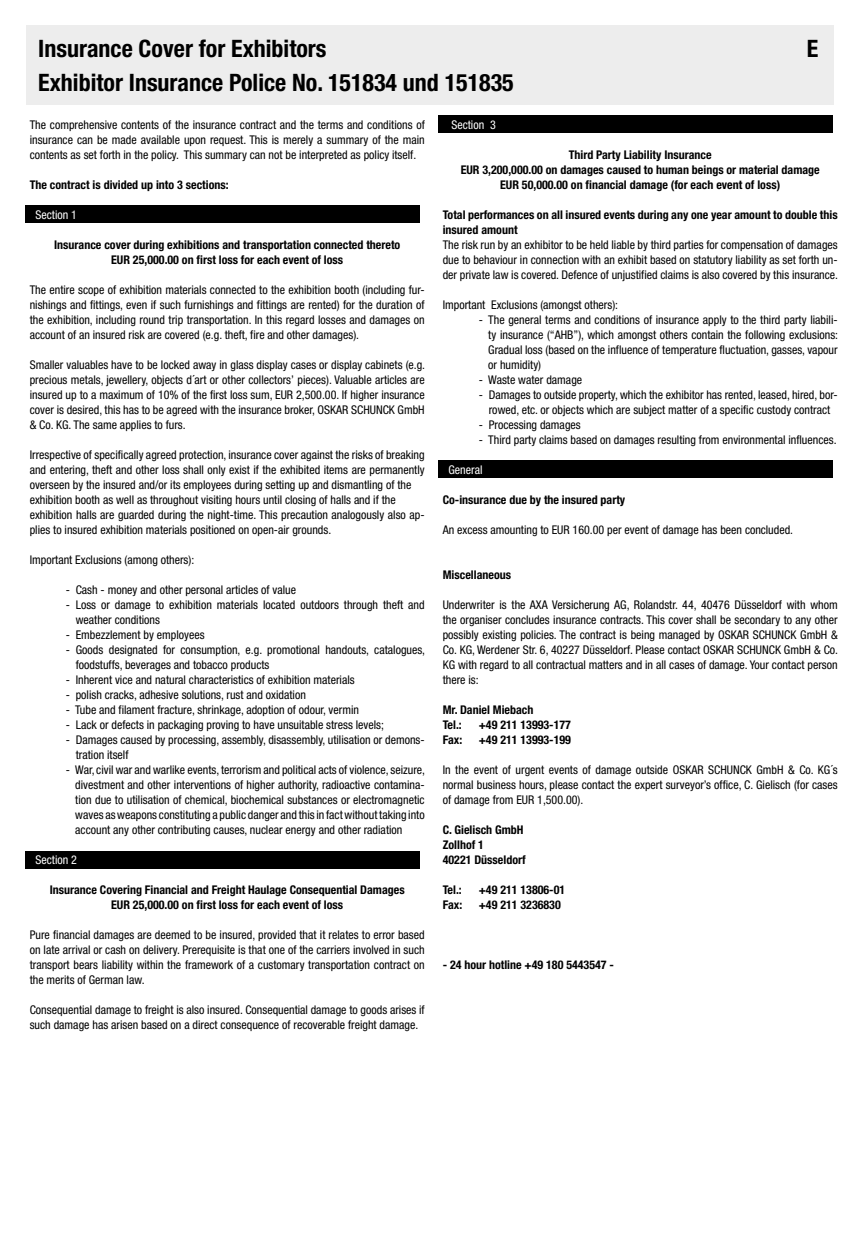
<style>
.page{position:relative;width:859px;height:1234px;background:#fff}
.page>*{position:absolute;margin:0;border:0;box-sizing:border-box;transform-origin:0 0}
.t1{font:700 condensed 24px "Helvetica Neue";color:#000}
.t2{font:condensed 12px/15px "Helvetica Neue";color:#000;text-align:justify}
.t3{font:700 condensed 12px/15px "Helvetica Neue";color:#000;text-align:center}
.t4{font:condensed 12px "Helvetica Neue";color:#fff}
</style>
<div class="page">
<div style="left:26px;top:26px;width:807px;height:79px;background:#ededed"></div>
<div style="left:25px;top:206px;width:395px;height:17px;background:#000"></div>
<div style="left:25px;top:851px;width:395px;height:17px;background:#000"></div>
<div style="left:438px;top:460px;width:395px;height:17px;background:#000"></div>
<div style="left:438px;top:116px;width:395px;height:17px;background:#000"></div>
<h1 class="t1" style="left:38px;top:34px;width:290px">Insurance Cover for Exhibitors</h1>
<h1 class="t1" style="left:807px;top:34px;width:13px">E</h1>
<h1 class="t1" style="left:38px;top:68px;width:477px">Exhibitor Insurance Police No. 151834 und 151835</h1>
<p class="t2" style="left:30px;top:117px;width:396px">The comprehensive contents of the insurance contract and the terms and conditions of insurance can be made available upon request. This is merely a summary of the main contents as set forth in the policy. This summary can not be interpreted as policy itself.</p>
<p class="t3" style="left:30px;top:177px;width:200px">The contract is divided up into 3 sections:</p>
<p class="t4" style="left:36px;top:207px;width:43px">Section 1</p>
<p class="t3" style="left:54px;top:237px;width:348px">Insurance cover during exhibitions and transportation connected thereto<br>EUR 25,000.00 on first loss for each event of loss</p>
<p class="t2" style="left:30px;top:282px;width:396px">The entire scope of exhibition materials connected to the exhibition booth (including fur&shy;nishings and fittings, even if such furnishings and fittings are rented) for the duration of the exhibition, including round trip transportation. In this regard losses and damages on account of an insured risk are covered (e.g. theft, fire and other damages).</p>
<p class="t2" style="left:30px;top:357px;width:397px">Smaller valuables have to be locked away in glass display cases or display cabinets (e.g. precious metals, jewellery, objects d´art or other collectors’ pieces). Valuable articles are insured up to a maximum of 10% of the first loss sum, EUR 2,500.00. If higher insurance cover is desired, this has to be agreed with the insurance broker, OSKAR SCHUNCK GmbH &amp; Co. KG. The same applies to furs.</p>
<p class="t2" style="left:30px;top:447px;width:396px;text-align:left">Irrespective of specifically agreed protection, insurance cover against the risks of breaking and entering, theft and other loss shall only exist if the exhibited items are permanently overseen by the insured and/or its employees during setting up and dismantling of the exhibition booth as well as throughout visiting hours until closing of halls and if the exhibition halls are guarded during the night-time. This precaution analogously also ap&shy;plies to insured exhibition materials positioned on open-air grounds.</p>
<p class="t2" style="left:30px;top:552px;width:166px">Important Exclusions (among others):</p>
<p class="t2" style="left:66px;top:582px;width:232px">- Cash - money and other personal articles of value</p>
<p class="t2" style="left:76px;top:597px;width:350px;text-indent:-10px">- Loss or damage to exhibition materials located outdoors through theft and weather conditions</p>
<p class="t2" style="left:66px;top:627px;width:140px">- Embezzlement by employees</p>
<p class="t2" style="left:76px;top:642px;width:351px;text-indent:-10px">- Goods designated for consumption, e.g. promotional handouts, catalogues, foodstuffs, beverages and tobacco products</p>
<p class="t2" style="left:66px;top:672px;width:290px">- Inherent vice and natural characteristics of exhibition materials</p>
<p class="t2" style="left:66px;top:687px;width:242px">- polish cracks, adhesive solutions, rust and oxidation</p>
<p class="t2" style="left:66px;top:702px;width:295px">- Tube and filament fracture, shrinkage, adoption of odour, vermin</p>
<p class="t2" style="left:66px;top:717px;width:320px">- Lack or defects in packaging proving to have unsuitable stress levels;</p>
<p class="t2" style="left:76px;top:732px;width:350px;text-indent:-10px">- Damages caused by processing, assembly, disassembly, utilisation or demons&shy;tration itself</p>
<p class="t2" style="left:75px;top:762px;width:351px;text-indent:-10px">- War, civil war and warlike events, terrorism and political acts of violence, seizure, divestment and other interventions of higher authority, radioactive contamina&shy;tion due to utilisation of chemical, biochemical substances or electromagnetic waves as weapons constituting a public danger and this in fact without taking into account any other contributing causes, nuclear energy and other radiation</p>
<p class="t4" style="left:36px;top:852px;width:43px">Section 2</p>
<p class="t3" style="left:50px;top:882px;width:356px">Insurance Covering Financial and Freight Haulage Consequential Damages<br>EUR 25,000.00 on first loss for each event of loss</p>
<p class="t2" style="left:30px;top:927px;width:396px">Pure financial damages are deemed to be insured, provided that it relates to error based on late arrival or cash on delivery. Prerequisite is that one of the carriers involved in such transport bears liability within the framework of a customary transportation contract on the merits of German law.</p>
<p class="t2" style="left:30px;top:1002px;width:396px">Consequential damage to freight is also insured. Consequential damage to goods arises if such damage has arisen based on a direct consequence of recoverable freight damage.</p>
<p class="t4" style="left:451px;top:117px;width:46px">Section 3</p>
<p class="t3" style="left:461px;top:147px;width:361px">Third Party Liability Insurance<br>EUR 3,200,000.00 on damages caused to human beings or material damage<br>EUR 50,000.00 on financial damage (for each event of loss)</p>
<p class="t3" style="left:443px;top:207px;width:396px;text-align:left">Total performances on all insured events during any one year amount to double this insured amount</p>
<p class="t2" style="left:443px;top:237px;width:397px">The risk run by an exhibitor to be held liable by third parties for compensation of damages due to behaviour in connection with an exhibit based on statutory liability as set forth un&shy;der private law is covered. Defence of unjustified claims is also covered by this insurance.</p>
<p class="t2" style="left:443px;top:297px;width:177px">Important Exclusions (amongst others):</p>
<p class="t2" style="left:488px;top:312px;width:351px;text-indent:-10px">- The general terms and conditions of insurance apply to the third party liabili&shy;ty insurance (“AHB”), which amongst others contain the following exclusions:<br>Gradual loss (based on the influence of temperature fluctuation, gasses, vapour or humidity)</p>
<p class="t2" style="left:479px;top:372px;width:105px">- Waste water damage</p>
<p class="t2" style="left:479px;top:387px;width:360px;text-align:center">- Damages to outside property, which the exhibitor has rented, leased, hired, bor&shy;rowed, etc. or objects which are subject matter of a specific custody contract</p>
<p class="t2" style="left:479px;top:417px;width:104px">- Processing damages</p>
<p class="t2" style="left:479px;top:432px;width:359px">- Third party claims based on damages resulting from environmental influences.</p>
<p class="t4" style="left:448px;top:462px;width:35px">General</p>
<p class="t3" style="left:443px;top:492px;width:184px">Co-insurance due by the insured party</p>
<p class="t2" style="left:443px;top:522px;width:352px">An excess amounting to EUR 160.00 per event of damage has been concluded.</p>
<p class="t3" style="left:443px;top:567px;width:70px">Miscellaneous</p>
<p class="t2" style="left:443px;top:597px;width:397px">Underwriter is the AXA Versicherung AG, Rolandstr. 44, 40476 Düsseldorf with whom the organiser concludes insurance contracts. This cover shall be secondary to any other possibly existing policies. The contract is being managed by OSKAR SCHUNCK GmbH &amp; Co. KG, Werdener Str. 6, 40227 Düsseldorf. Please contact OSKAR SCHUNCK GmbH &amp; Co.<br>KG with regard to all contractual matters and in all cases of damage. Your contact person there is:</p>
<p class="t3" style="left:443px;top:702px;width:92px;text-align:left">Mr. Daniel Miebach<br>Tel.:</p>
<p class="t3" style="left:479px;top:717px;width:94px">+49 211 13993-177</p>
<p class="t3" style="left:443px;top:732px;width:21px">Fax:</p>
<p class="t3" style="left:479px;top:732px;width:94px">+49 211 13993-199</p>
<p class="t2" style="left:443px;top:762px;width:396px">In the event of urgent events of damage outside OSKAR SCHUNCK GmbH &amp; Co. KG´s normal business hours, please contact the expert surveyor’s office, C. Gielisch (for cases of damage from EUR 1,500.00).</p>
<p class="t3" style="left:443px;top:822px;width:84px;text-align:left">C. Gielisch GmbH<br>Zollhof 1<br>40221 Düsseldorf</p>
<p class="t3" style="left:443px;top:882px;width:21px">Tel.:</p>
<p class="t3" style="left:479px;top:882px;width:88px">+49 211 13806-01</p>
<p class="t3" style="left:443px;top:897px;width:21px">Fax:</p>
<p class="t3" style="left:479px;top:897px;width:84px">+49 211 3236830</p>
<p class="t3" style="left:443px;top:957px;width:173px">- 24 hour hotline +49 180 5443547 -</p>
</div>
